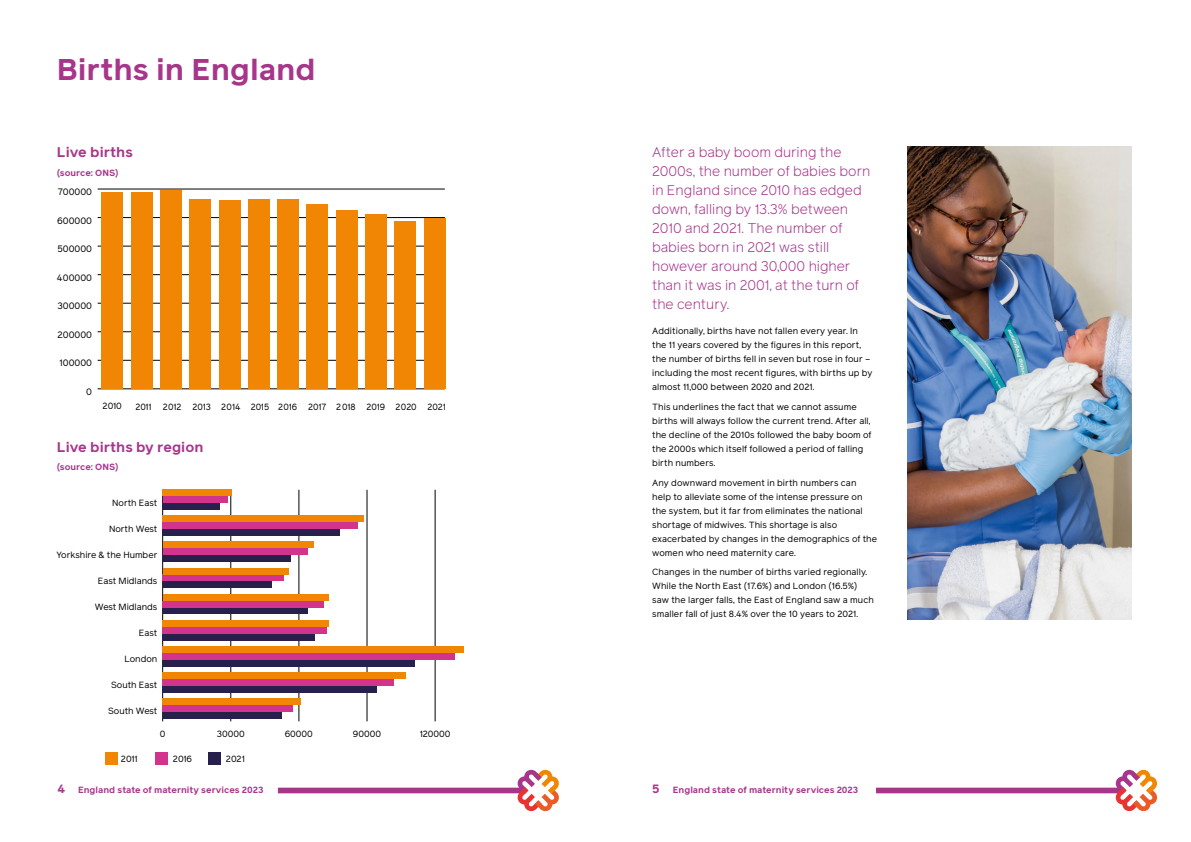
<style>
.page{position:relative;width:1191px;height:842px;background:#fff}
.page>*{position:absolute;margin:0;border:0;box-sizing:border-box;transform-origin:0 0}
.t1{font:700 30px "Reader Pro";color:#a7368b}
.t2{font:300 14px/19px "Reader Pro";color:#a7368b}
.t3{font:700 14px "Reader Pro";color:#a7368b}
.t4{font:9.3px "Reader Pro";color:#000}
.t5{font:9px/14px "Reader Pro";letter-spacing:.01em;color:#000}
.t6{font:700 9px "Reader Pro";color:#a7368b}
.s1{font-size:12px}
</style>
<div class="page">
<div style="left:278px;top:788px;width:246px;height:5px;background:#a7368b"></div>
<div style="left:876px;top:788px;width:246px;height:5px;background:#a7368b"></div>
<svg style="left:517px;top:770px;width:42px;height:41px"></svg>
<svg style="left:1115px;top:770px;width:42px;height:41px"></svg>
<div style="left:105px;top:753px;width:12px;height:12px;background:#f18604"></div>
<div style="left:155px;top:753px;width:12px;height:12px;background:#d1348a"></div>
<div style="left:208px;top:753px;width:12px;height:12px;background:#28204c"></div>
<img style="left:907px;top:146px;width:224px;height:473px">
<hr style="left:98px;top:388px;width:347px;height:1px;background:#000">
<hr style="left:98px;top:360px;width:347px;height:1px;background:#000">
<hr style="left:98px;top:331px;width:347px;height:1px;background:#000">
<hr style="left:98px;top:303px;width:347px;height:1px;background:#000">
<hr style="left:98px;top:274px;width:347px;height:1px;background:#000">
<hr style="left:98px;top:246px;width:347px;height:1px;background:#000">
<hr style="left:98px;top:217px;width:347px;height:1px;background:#000">
<hr style="left:98px;top:189px;width:347px;height:1px;background:#000">
<div style="left:102px;top:193px;width:21px;height:196px;background:#f18604"></div>
<div style="left:131px;top:192px;width:21px;height:197px;background:#f18604"></div>
<div style="left:160px;top:191px;width:21px;height:198px;background:#f18604"></div>
<div style="left:190px;top:199px;width:21px;height:190px;background:#f18604"></div>
<div style="left:219px;top:200px;width:21px;height:189px;background:#f18604"></div>
<div style="left:248px;top:199px;width:21px;height:190px;background:#f18604"></div>
<div style="left:277px;top:200px;width:22px;height:189px;background:#f18604"></div>
<div style="left:307px;top:204px;width:21px;height:185px;background:#f18604"></div>
<div style="left:336px;top:210px;width:21px;height:179px;background:#f18604"></div>
<div style="left:365px;top:215px;width:21px;height:174px;background:#f18604"></div>
<div style="left:395px;top:222px;width:21px;height:167px;background:#f18604"></div>
<div style="left:424px;top:219px;width:21px;height:170px;background:#f18604"></div>
<hr style="left:162px;top:490px;width:1px;height:231px;background:#000">
<hr style="left:230px;top:490px;width:1px;height:231px;background:#000">
<hr style="left:298px;top:490px;width:1px;height:231px;background:#000">
<hr style="left:366px;top:490px;width:1px;height:231px;background:#000">
<hr style="left:434px;top:490px;width:1px;height:231px;background:#000">
<div style="left:163px;top:503px;width:57px;height:7px;background:#28204c"></div>
<div style="left:163px;top:530px;width:177px;height:6px;background:#28204c"></div>
<div style="left:163px;top:556px;width:128px;height:6px;background:#28204c"></div>
<div style="left:163px;top:582px;width:108px;height:6px;background:#28204c"></div>
<div style="left:163px;top:608px;width:145px;height:6px;background:#28204c"></div>
<div style="left:163px;top:634px;width:152px;height:6px;background:#28204c"></div>
<div style="left:163px;top:660px;width:251px;height:6px;background:#28204c"></div>
<div style="left:163px;top:686px;width:214px;height:6px;background:#28204c"></div>
<div style="left:163px;top:712px;width:118px;height:6px;background:#28204c"></div>
<div style="left:163px;top:497px;width:64px;height:6px;background:#d1348a"></div>
<div style="left:163px;top:523px;width:195px;height:6px;background:#d1348a"></div>
<div style="left:163px;top:549px;width:144px;height:6px;background:#d1348a"></div>
<div style="left:163px;top:575px;width:121px;height:6px;background:#d1348a"></div>
<div style="left:163px;top:601px;width:161px;height:6px;background:#d1348a"></div>
<div style="left:163px;top:627px;width:164px;height:6px;background:#d1348a"></div>
<div style="left:163px;top:653px;width:292px;height:6px;background:#d1348a"></div>
<div style="left:163px;top:679px;width:231px;height:6px;background:#d1348a"></div>
<div style="left:163px;top:705px;width:130px;height:6px;background:#d1348a"></div>
<div style="left:163px;top:490px;width:69px;height:6px;background:#f18604"></div>
<div style="left:163px;top:516px;width:201px;height:6px;background:#f18604"></div>
<div style="left:163px;top:542px;width:150px;height:6px;background:#f18604"></div>
<div style="left:163px;top:568px;width:125px;height:6px;background:#f18604"></div>
<div style="left:163px;top:594px;width:165px;height:6px;background:#f18604"></div>
<div style="left:163px;top:620px;width:166px;height:6px;background:#f18604"></div>
<div style="left:163px;top:646px;width:301px;height:6px;background:#f18604"></div>
<div style="left:163px;top:672px;width:243px;height:6px;background:#f18604"></div>
<div style="left:163px;top:698px;width:138px;height:6px;background:#f18604"></div>
<h1 class="t1" style="left:57px;top:49px;width:261px">Births in England</h1>
<h2 class="t3" style="left:57px;top:142px;width:78px">Live births</h2>
<p class="t6" style="left:57px;top:166px;width:63px">(source: ONS)</p>
<p class="t4" style="left:58px;top:186px;width:36px">700000</p>
<p class="t4" style="left:57px;top:214px;width:36px">600000</p>
<p class="t4" style="left:57px;top:243px;width:36px">500000</p>
<p class="t4" style="left:57px;top:271px;width:37px">400000</p>
<p class="t4" style="left:57px;top:300px;width:36px">300000</p>
<p class="t4" style="left:58px;top:329px;width:36px">200000</p>
<p class="t4" style="left:60px;top:357px;width:34px">100000</p>
<p class="t4" style="left:86px;top:386px;width:7px">0</p>
<p class="t5" style="left:102px;top:399px;width:21px">2010</p>
<p class="t5" style="left:135px;top:399px;width:312px">2011 2012 2013 2014 2015 2016 2017 2018 2019 2020 2021</p>
<h2 class="t3" style="left:57px;top:437px;width:148px">Live births by region</h2>
<p class="t6" style="left:57px;top:460px;width:63px">(source: ONS)</p>
<p class="t5" style="left:112px;top:495px;width:47px">North East</p>
<p class="t5" style="left:109px;top:521px;width:50px">North West</p>
<p class="t5" style="left:56px;top:547px;width:102px">Yorkshire &amp; the Humber</p>
<p class="t5" style="left:98px;top:574px;width:61px">East Midlands</p>
<p class="t5" style="left:95px;top:600px;width:64px">West Midlands</p>
<p class="t5" style="left:139px;top:626px;width:20px">East</p>
<p class="t5" style="left:124px;top:652px;width:34px">London</p>
<p class="t5" style="left:111px;top:678px;width:48px">South East</p>
<p class="t5" style="left:108px;top:704px;width:51px">South West</p>
<p class="t5" style="left:160px;top:727px;width:7px">0</p>
<p class="t5" style="left:217px;top:727px;width:29px">30000</p>
<p class="t5" style="left:285px;top:727px;width:30px">60000</p>
<p class="t5" style="left:353px;top:727px;width:30px">90000</p>
<p class="t5" style="left:420px;top:727px;width:32px">120000</p>
<p class="t5" style="left:121px;top:751px;width:18px">2011</p>
<p class="t5" style="left:173px;top:751px;width:21px">2016</p>
<p class="t5" style="left:226px;top:751px;width:20px">2021</p>
<p class="t2" style="left:652px;top:142px;width:219px">After a baby boom during the<br>2000s, the number of babies born in England since 2010 has edged down, falling by 13.3% between<br>2010 and 2021. The number of babies born in 2021 was still however around 30,000 higher than it was in 2001, at the turn of the century.</p>
<p class="t5" style="left:652px;top:324px;width:222px">Additionally, births have not fallen every year. In the 11 years covered by the figures in this report, the number of births fell in seven but rose in four – including the most recent figures, with births up by almost 11,000 between 2020 and 2021.</p>
<p class="t5" style="left:652px;top:400px;width:221px">This underlines the fact that we cannot assume births will always follow the current trend. After all, the decline of the 2010s followed the baby boom of the 2000s which itself followed a period of falling birth numbers.</p>
<p class="t5" style="left:652px;top:475px;width:226px">Any downward movement in birth numbers can help to alleviate some of the intense pressure on the system, but it far from eliminates the national shortage of midwives. This shortage is also exacerbated by changes in the demographics of the women who need maternity care.</p>
<p class="t5" style="left:652px;top:565px;width:223px">Changes in the number of births varied regionally.<br>While the North East (17.6%) and London (16.5%) saw the larger falls, the East of England saw a much smaller fall of just 8.4% over the 10 years to 2021.</p>
<p class="t6" style="left:57px;top:783px;width:207px"><span class="s1">4</span> England state of maternity services 2023</p>
<p class="t6" style="left:652px;top:783px;width:207px"><span class="s1">5</span> England state of maternity services 2023</p>
</div>
